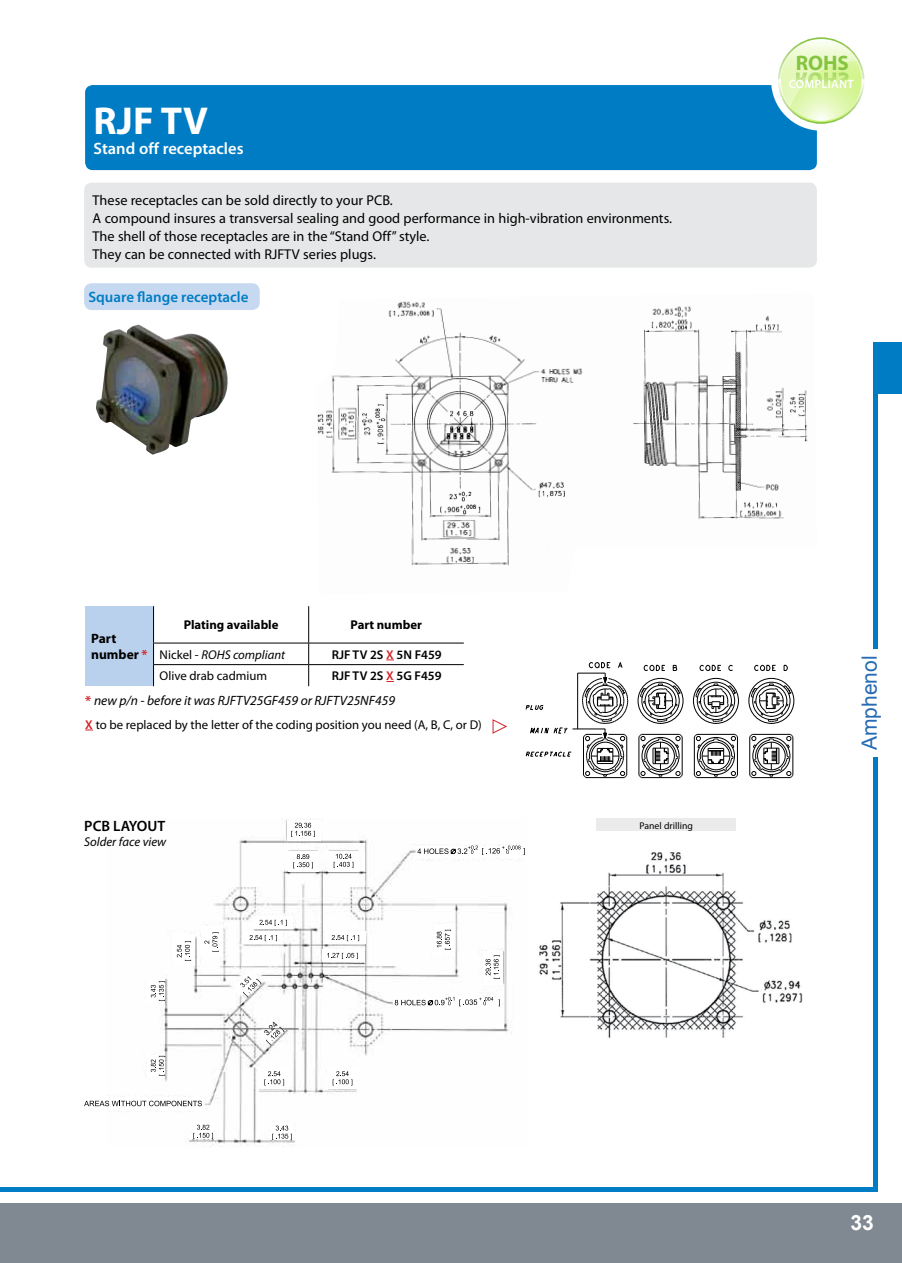
<style>
.page{position:relative;width:902px;height:1263px;background:#fff}
.page>*{position:absolute;margin:0;border:0;box-sizing:border-box;transform-origin:0 0}
.t1{font:700 39px "Myriad Pro";color:#fff}
.t2{font:21px "Arial";color:#276bb4}
.t3{font:700 21px "Myriad Pro";color:#85c441}
.t4{font:700 21px "Arial";color:#fff}
.t5{font:600 16.5px "Myriad Pro";color:#fff}
.t6{font:600 15px "Myriad Pro";color:#007cc4}
.t7{font:600 15px "Myriad Pro";color:#000}
.t8{font:14.25px/18px "Myriad Pro";color:#000}
.t9{font:italic 13.5px "Myriad Pro";color:#000}
.t10{font:700 13.5px/16.2px "Myriad Pro";color:#000}
.t11{font:12.75px "Myriad Pro";color:#000}
.t12{font:italic 12.75px "Myriad Pro";color:#000}
.t13{font:600 12.75px "Myriad Pro";color:#000}
.t14{font:700 12.75px "Myriad Pro";color:#000}
.t15{font:600 12px "Myriad Pro";color:#fff}
.t16{font:9.75px "Myriad Pro";color:#000}
.t17{font:7.95px "Helvetica Neue";color:#000}
.s1{font-style:normal}
.s2{color:#d2232a}
.s3{font-weight:700;font-style:normal;color:#d2232a}
.s4{font-weight:600;color:#d2232a}
</style>
<div class="page">
<div style="left:0;top:1203px;width:901px;height:60px;background:#808992"></div>
<hr style="left:0;top:1187px;width:877px;height:4px;background:#007cc4">
<hr style="left:873px;top:343px;width:4px;height:848px;background:#007cc4">
<div style="left:873px;top:343px;width:28px;height:51px;background:#007cc4"></div>
<div style="left:861px;top:649px;width:26px;height:107px;background:#fff"></div>
<img style="left:96px;top:325px;width:132px;height:130px">
<img style="left:317px;top:301px;width:491px;height:265px">
<div style="left:85px;top:85px;width:731px;height:85px;background:#007cc4;border-radius:8px"></div>
<div style="left:771px;top:30px;width:100px;height:101px;background:#fff;border-radius:50%"></div>
<div style="left:777px;top:37px;width:87px;height:87px;border:3px solid #fff;border-radius:50%"></div>
<svg style="left:779px;top:39px;width:83px;height:83px"></svg>
<svg style="left:780px;top:40px;width:78px;height:68px;background:#e1f5b9"></svg>
<div style="left:84px;top:183px;width:732px;height:85px;background:#e6e7e8;border-radius:8px"></div>
<div style="left:85px;top:606px;width:68px;height:80px;background:#bad1ed"></div>
<hr style="left:153px;top:606px;width:1px;height:37px;background:#000">
<hr style="left:308px;top:606px;width:1px;height:37px;background:#000">
<hr style="left:153px;top:643px;width:155px;height:1px;background:#000">
<hr style="left:308px;top:643px;width:156px;height:1px;background:#000">
<hr style="left:153px;top:664px;width:155px;height:1px;background:#000">
<svg style="left:153px;top:643px;width:1px;height:43px"></svg>
<hr style="left:308px;top:664px;width:156px;height:1px;background:#000">
<svg style="left:308px;top:643px;width:1px;height:43px"></svg>
<svg style="left:492px;top:719px;width:15px;height:15px"></svg>
<img style="left:118px;top:818px;width:399px;height:329px">
<div style="left:433px;top:924px;width:21px;height:31px;background:#fff"></div>
<div style="left:416px;top:846px;width:105px;height:11px;background:#fff"></div>
<svg style="left:417px;top:845px;width:108px;height:10px"></svg>
<svg style="left:436px;top:930px;width:15px;height:19px"></svg>
<div style="left:483px;top:951px;width:20px;height:33px;background:#fff"></div>
<svg style="left:485px;top:955px;width:15px;height:24px"></svg>
<div style="left:287px;top:819px;width:33px;height:21px;background:#fff"></div>
<svg style="left:291px;top:823px;width:24px;height:14px"></svg>
<div style="left:288px;top:851px;width:30px;height:21px;background:#fff"></div>
<svg style="left:293px;top:854px;width:20px;height:14px"></svg>
<div style="left:328px;top:851px;width:30px;height:21px;background:#fff"></div>
<svg style="left:333px;top:854px;width:20px;height:14px"></svg>
<div style="left:252px;top:916px;width:41px;height:12px;background:#fff"></div>
<svg style="left:259px;top:920px;width:28px;height:6px"></svg>
<div style="left:242px;top:931px;width:41px;height:12px;background:#fff"></div>
<svg style="left:249px;top:935px;width:28px;height:6px"></svg>
<div style="left:324px;top:931px;width:41px;height:12px;background:#fff"></div>
<svg style="left:331px;top:935px;width:28px;height:6px"></svg>
<div style="left:322px;top:949px;width:42px;height:12px;background:#fff"></div>
<svg style="left:327px;top:953px;width:31px;height:6px"></svg>
<div style="left:173px;top:935px;width:22px;height:31px;background:#fff"></div>
<svg style="left:177px;top:941px;width:14px;height:20px"></svg>
<div style="left:201px;top:926px;width:21px;height:31px;background:#fff"></div>
<svg style="left:204px;top:932px;width:15px;height:20px"></svg>
<div style="left:327px;top:1068px;width:31px;height:21px;background:#fff"></div>
<svg style="left:332px;top:1071px;width:20px;height:14px"></svg>
<div style="left:258px;top:1068px;width:32px;height:21px;background:#fff"></div>
<svg style="left:264px;top:1071px;width:20px;height:14px"></svg>
<div style="left:393px;top:997px;width:106px;height:12px;background:#fff"></div>
<svg style="left:394px;top:997px;width:106px;height:9px"></svg>
<div style="left:270px;top:1123px;width:22px;height:17px;background:#fff"></div>
<svg style="left:272px;top:1125px;width:20px;height:15px"></svg>
<div style="left:191px;top:1122px;width:23px;height:17px;background:#fff"></div>
<svg style="left:193px;top:1125px;width:20px;height:14px"></svg>
<div style="left:148px;top:981px;width:17px;height:22px;background:#fff"></div>
<svg style="left:151px;top:981px;width:14px;height:20px"></svg>
<svg style="left:148px;top:1055px;width:17px;height:22px"></svg>
<svg style="left:151px;top:1056px;width:14px;height:19px"></svg>
<svg style="left:234px;top:970px;width:28px;height:28px"></svg>
<hr style="left:165px;top:1028px;width:133px;height:1px;background:#76787a">
<svg style="left:257px;top:1018px;width:28px;height:28px"></svg>
<div style="left:107px;top:1097px;width:96px;height:14px;background:#fff"></div>
<svg style="left:84px;top:1101px;width:118px;height:5px"></svg>
<img style="left:539px;top:852px;width:264px;height:186px">
<div style="left:596px;top:818px;width:140px;height:13px;background:#ebebec"></div>
<div style="left:84px;top:283px;width:176px;height:27px;background:#c7d9f0;border-radius:8px"></div>
<svg style="left:525px;top:662px;width:270px;height:117px"></svg>
<div style="left:524px;top:686px;width:38px;height:19px;background:#fff"></div>
<div style="left:524px;top:717px;width:49px;height:9px;background:#fff"></div>
<div style="left:524px;top:741px;width:41px;height:10px;background:#fff"></div>
<h1 class="t1" style="left:94px;top:95px;width:115px">RJF TV</h1>
<p class="t5" style="left:94px;top:138px;width:151px">Stand off receptacles</p>
<p class="t8" style="left:93px;top:191px;width:581px">These receptacles can be sold directly to your PCB.<br>A compound insures a transversal sealing and good performance in high-vibration environments.<br>The shell of those receptacles are in the “Stand Off” style.<br>They can be connected with RJFTV series plugs.</p>
<p class="t6" style="left:88px;top:288px;width:162px">Square flange receptacle</p>
<h2 class="t3" style="left:795px;top:49px;width:55px">ROHS</h2>
<p class="t15" style="left:788px;top:76px;width:47px">compliant</p>
<p class="t14" style="left:184px;top:617px;width:96px">Plating available</p>
<p class="t14" style="left:350px;top:617px;width:73px">Part number</p>
<p class="t12" style="left:159px;top:646px;width:127px"><span class="s1">N ickel -</span> ROHS compliant</p>
<p class="t13" style="left:331px;top:646px;width:111px">RJF TV 2S <span class="s2">x</span> 5N F459</p>
<p class="t11" style="left:159px;top:668px;width:109px">Olive drab cadmium</p>
<p class="t13" style="left:331px;top:668px;width:111px">RJF TV 2S <span class="s2">x</span> 5G F459</p>
<p class="t9" style="left:85px;top:692px;width:311px"><span class="s3">*</span> new p/n - before it was RJFTV25GF459 or RJFTV25NF459</p>
<p class="t11" style="left:85px;top:716px;width:398px"><span class="s4">x</span> to be replaced by the letter of the coding position you need (A, B, C, or D)</p>
<p class="t10" style="left:91px;top:630px;width:58px">Part number <span class="s2">*</span></p>
<p class="t7" style="left:84px;top:816px;width:39px">PCB Layout</p>
<p class="t12" style="left:84px;top:834px;width:84px">Solder face view</p>
<p class="t17" style="left:262px;top:1031px;width:17px;rotate:-45deg">3.24</p>
<p class="t16" style="left:639px;top:819px;width:55px">Panel drilling</p>
<h2 class="t2" style="left:855px;top:750px;width:96px;rotate:-90deg">Amphenol</h2>
<h2 class="t4" style="left:850px;top:1209px;width:25px">33</h2>
</div>
